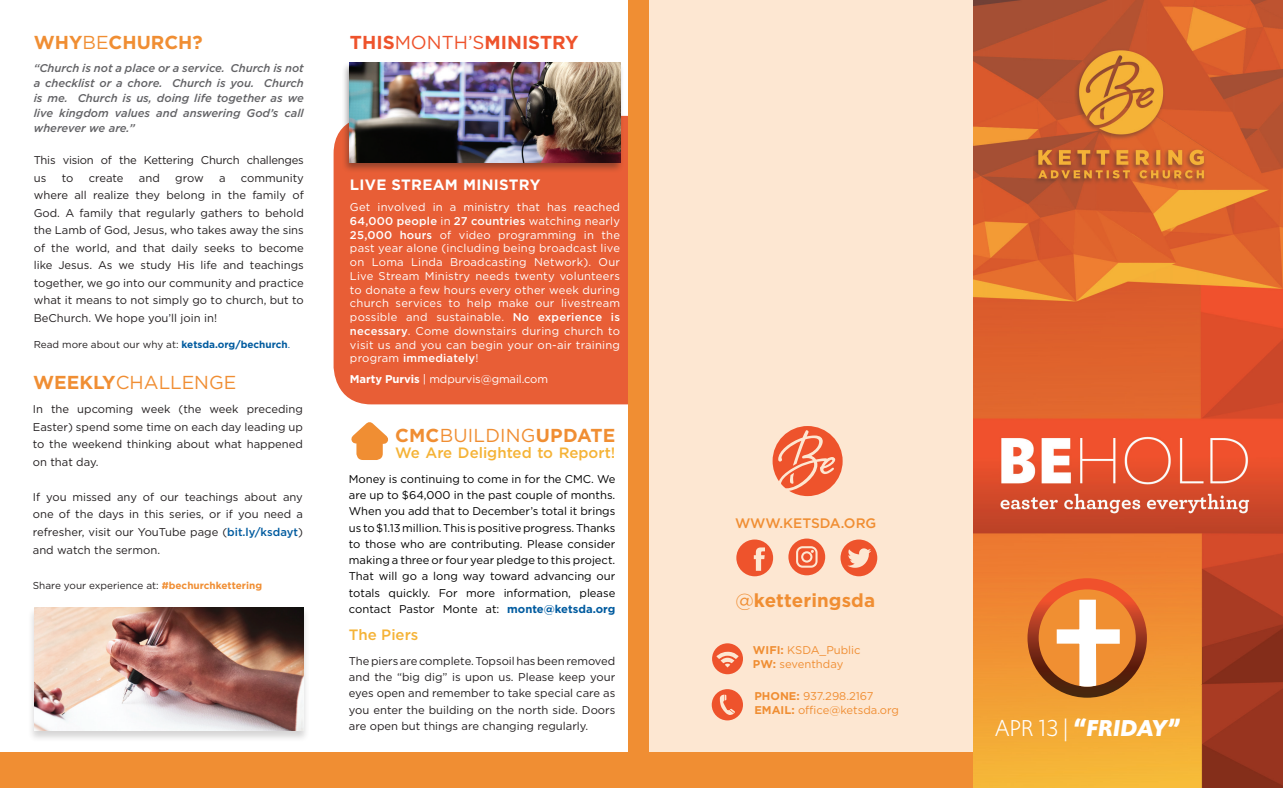
<style>
.page{position:relative;width:1283px;height:788px;background:#fff}
.page>*{position:absolute;margin:0;border:0;box-sizing:border-box;transform-origin:0 0}
.t1{font:italic 700 24.25px "Upgrade";color:#fff}
.t2{font:700 18.75px "Gotham";letter-spacing:.005em;color:#f08e33}
.t3{font:700 18.75px "Gotham";color:#ee532c}
.t4{font:18.75px "Gotham";color:#f08e33}
.t5{font:500 15px "Gotham";color:#f5b337}
.t6{font:700 15px "Gotham";letter-spacing:.02em;color:#fff}
.t7{font:500 13.75px "Gotham";color:#f08e33}
.t8{font:11.25px/17.5px "Gotham";color:#231f20;text-align:justify}
.t9{font:11.25px/13.8px "Gotham";letter-spacing:.02em;color:#fff;text-align:justify}
.t10{font:11.25px/16.2px "Gotham";color:#000;text-align:justify}
.t11{font:italic 500 11.25px/15px "Gotham";color:#636366;text-align:justify}
.t12{font:11.25px/14.2px "Gotham";color:#f08e33}
.t13{font:11.25px/17.5px "Gotham";letter-spacing:-.02em;color:#231f20}
.t14{font:11.25px "Gotham";letter-spacing:-.01em;color:#fff}
.t15{font:10px "Gotham";color:#231f20}
.s1{font-weight:400}
.s2{font-weight:700;color:#015b9f}
.s3{color:#015b9f}
.s4{font-weight:700}
.s5{font-weight:500;color:#015b9f}
.s6{font-weight:700;color:#f08e33}
.s7{font-weight:500}
.s8{font-weight:400;font-style:normal}
</style>
<div class="page">
<div style="left:333px;top:116px;width:343px;height:288px;background:#e85e36;border-radius:38px"></div>
<div style="left:628px;top:0;width:78px;height:788px;background:#f08e33"></div>
<div style="left:648px;top:0;width:336px;height:788px;background:#fde7d2"></div>
<svg style="left:772px;top:426px;width:70px;height:70px"></svg>
<div style="left:28px;top:606px;width:281px;height:136px;background:#231f20;opacity:.19"></div>
<img style="left:34px;top:607px;width:269px;height:123px">
<div style="left:341px;top:61px;width:283px;height:112px;background:#231f20;opacity:.43"></div>
<img style="left:350px;top:63px;width:270px;height:99px">
<svg style="left:788px;top:538px;width:37px;height:37px"></svg>
<svg style="left:736px;top:539px;width:37px;height:37px"></svg>
<svg style="left:840px;top:539px;width:37px;height:37px"></svg>
<svg style="left:711px;top:689px;width:32px;height:31px"></svg>
<svg style="left:712px;top:643px;width:31px;height:31px"></svg>
<div style="left:0;top:752px;width:974px;height:36px;background:#f08e33"></div>
<img style="left:973px;top:0;width:309px;height:787px">
<svg style="left:1033px;top:583px;width:108px;height:109px;background:#dd762c"></svg>
<div style="left:1027px;top:578px;width:119px;height:119px;border:11px solid #fff;border-radius:50%"></div>
<svg style="left:1055px;top:598px;width:66px;height:88px"></svg>
<div style="left:356px;top:437px;width:27px;height:23px;background:#f08e33;border-radius:6px"></div>
<svg style="left:351px;top:422px;width:37px;height:29px"></svg>
<h2 class="t2" style="left:34px;top:30px;width:170px">WHY<span class="s1">BE</span>CHURCH?</h2>
<p class="t11" style="left:34px;top:60px;width:272px">“Church is not a place or a service. Church is not a checklist or a chore. Church is you. Church is me. Church is us, doing life together as we live kingdom values and answering God’s call wherever we are.”</p>
<p class="t13" style="left:34px;top:151px;width:271px">This vision of the Kettering Church challenges us</p>
<p class="t8" style="left:62px;top:169px;width:13px">to</p>
<p class="t8" style="left:89px;top:169px;width:36px">create</p>
<p class="t8" style="left:139px;top:169px;width:22px">and</p>
<p class="t8" style="left:175px;top:169px;width:30px">grow</p>
<p class="t8" style="left:219px;top:169px;width:8px">a</p>
<p class="t8" style="left:34px;top:169px;width:272px;text-indent:207px">community where all realize they belong in the family of God. A family that regularly gathers to behold the Lamb of God, Jesus, who takes away the sins of the world, and that daily seeks to become like Jesus. As we study His life and teachings together, we go into our community and practice what it means to not simply go to church, but to BeChurch. We hope you’ll join in!</p>
<p class="t15" style="left:34px;top:338px;width:258px">Read more about our why at: <span class="s2">ketsda.org/bechurch</span><span class="s3">.</span></p>
<h2 class="t4" style="left:33px;top:370px;width:205px"><span class="s4">WEEKLY</span>CHALLENGE</h2>
<p class="t8" style="left:33px;top:400px;width:272px">In the upcoming week (the week preceding Easter) spend some time on each day leading up to the weekend thinking about what happened on that day.</p>
<p class="t8" style="left:33px;top:488px;width:271px">If you missed any of our teachings about any one of the days in this series, or if you need a refresher, visit our YouTube page (<span class="s5">bit.ly/ksdayt</span>) and watch the sermon.</p>
<p class="t15" style="left:33px;top:578px;width:231px">Share your experience at: <span class="s6">#bechurchkettering</span></p>
<h2 class="t3" style="left:350px;top:30px;width:230px">THIS<span class="s1">MONTH’S</span>MINISTRY</h2>
<h3 class="t6" style="left:350px;top:175px;width:192px">LIVE STREAM MINISTRY</h3>
<p class="t9" style="left:350px;top:200px;width:272px">Get involved in a ministry that has reached <span class="s7">64,000 people</span> in <span class="s7">27 countries</span> watching nearly <span class="s7">25,000 hours</span> of video programming in the past year alone (including being broadcast live on Loma Linda Broadcasting Network). Our Live Stream Ministry needs twenty volunteers to donate a few hours every other week during church services to help make our livestream possible and sustainable. <span class="s7">No experience is necessary</span>. Come downstairs during church to visit us and you can begin your on-air training program <span class="s7">immediately</span>!</p>
<p class="t14" style="left:350px;top:372px;width:200px"><span class="s4">Marty Purvis</span> | mdpurvis@gmail.com</p>
<h2 class="t2" style="left:395px;top:423px;width:222px">CMC<span class="s1">BUILDING</span>UPDATE</h2>
<h3 class="t5" style="left:395px;top:443px;width:222px">We Are Delighted to Report!</h3>
<p class="t10" style="left:349px;top:470px;width:268px">Money is continuing to come in for the CMC. We are up to $64,000 in the past couple of months.<br>When you add that to December’s total it brings us to $1.13 million. This is positive progress. Thanks to those who are contributing. Please consider making a three or four year pledge to this project.<br>That will go a long way toward advancing our totals quickly. For more information, please contact Pastor Monte at: <span class="s2">monte@ketsda.org</span></p>
<h3 class="t5" style="left:349px;top:625px;width:71px">The Piers</h3>
<p class="t8" style="left:349px;top:652px;width:268px;line-height:16.2px">The piers are complete. Topsoil has been removed and the “big dig” is upon us. Please keep your eyes open and remember to take special care as you enter the building on the north side. Doors are open but things are changing regularly.</p>
<p class="t7" style="left:735px;top:513px;width:143px">WWW.KETSDA.ORG</p>
<h2 class="t2" style="left:735px;top:588px;width:141px"><span class="s1">@</span>ketteringsda</h2>
<p class="t12" style="left:753px;top:642px;width:109px"><span class="s4">WIFI:</span> KSDA_Public<br><span class="s4">PW:</span> seventhday</p>
<p class="t12" style="left:754px;top:688px;width:146px"><span class="s4">PHONE:</span> 937.298.2167<br><span class="s4">EMAIL:</span> office@ketsda.org</p>
<h1 class="t1" style="left:994px;top:712px;width:186px"><span class="s8">APR 13 |</span> “FRIDAY”</h1>
</div>
